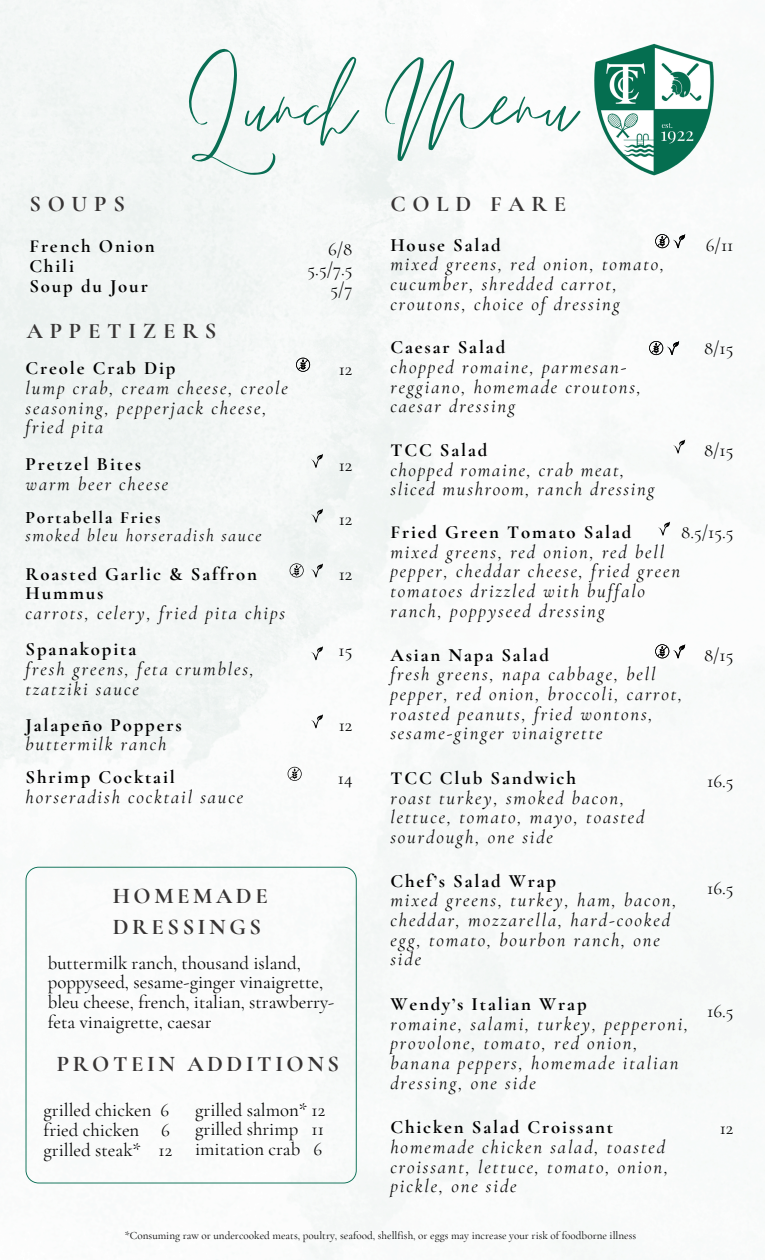
<style>
.page{position:relative;width:765px;height:1260px;background:#fff}
.page>*{position:absolute;margin:0;border:0;box-sizing:border-box;transform-origin:0 0}
.t1{font:151.5px "Emitha Script";color:#096e54}
.t2{font:700 22.5px/31px "Cormorant Garamond";letter-spacing:.16em;color:#373434}
.t3{font:700 22.5px "Cormorant Garamond";letter-spacing:.3em;color:#373434}
.t4{font:italic 18.75px/19.8px "Cormorant Garamond";letter-spacing:.1em;color:#000}
.t5{font:18.75px/19.8px "Cormorant Garamond";color:#000}
.t6{font:700 18.75px/19.8px "Cormorant Garamond";letter-spacing:.1em;color:#000}
.t7{font:italic 17.5px/17.8px "Cormorant Garamond";letter-spacing:.1em;color:#000}
.t8{font:11.12px "Cormorant Garamond";color:#000}
.s1{font-weight:700;font-style:normal}
.s2{font-weight:400;font-style:italic}
</style>
<div class="page">
<img style="left:0;top:0;width:764px;height:1260px">
<svg style="left:296px;top:358px;width:14px;height:14px"></svg>
<svg style="left:311px;top:454px;width:12px;height:14px"></svg>
<svg style="left:311px;top:509px;width:12px;height:14px"></svg>
<svg style="left:290px;top:563px;width:14px;height:14px"></svg>
<svg style="left:288px;top:767px;width:14px;height:14px"></svg>
<svg style="left:655px;top:234px;width:30px;height:14px"></svg>
<svg style="left:649px;top:341px;width:30px;height:14px"></svg>
<svg style="left:673px;top:439px;width:12px;height:15px"></svg>
<svg style="left:655px;top:644px;width:30px;height:14px"></svg>
<svg style="left:26px;top:867px;width:330px;height:316px"></svg>
<img style="left:583px;top:39px;width:141px;height:142px">
<svg style="left:311px;top:714px;width:12px;height:14px"></svg>
<svg style="left:658px;top:522px;width:12px;height:14px"></svg>
<svg style="left:311px;top:563px;width:12px;height:14px"></svg>
<svg style="left:311px;top:646px;width:12px;height:14px"></svg>
<p class="t2" style="left:29px;top:188px;width:97px">SOUPS</p>
<p class="t1" style="left:189px;top:24px;width:388px">Lunch Menu</p>
<p class="t3" style="left:390px;top:190px;width:177px">COLD FARE</p>
<h4 class="t6" style="left:29px;top:237px;width:127px">French Onion<br>Chili<br>Soup du Jour</h4>
<p class="t3" style="left:27px;top:317px;width:191px">APPETIZERS</p>
<p class="t4" style="left:26px;top:358px;width:264px"><span class="s1">Creole Crab Dip<br></span>lump crab, cream cheese, creole seasoning, pepperjack cheese, fried pita</p>
<h4 class="t4" style="left:26px;top:454px;width:144px"><span class="s1">Pretzel Bites </span>warm beer cheese</h4>
<h2 class="t7" style="left:26px;top:509px;width:237px"><span class="s1">Portabella Fries<br></span>smoked bleu horseradish sauce</h2>
<h2 class="t4" style="left:26px;top:564px;width:261px"><span class="s1">Roasted Garlic &amp; Saffron<br>Hummus<br></span>carrots, celery, fried pita chips</h2>
<p class="t4" style="left:26px;top:639px;width:230px"><span class="s1">Spanakopita<br></span>fresh greens, feta crumbles, tzatziki sauce</p>
<p class="t5" style="left:328px;top:240px;width:26px">6/8</p>
<p class="t5" style="left:308px;top:260px;width:46px">5.5/7.5</p>
<h4 class="t5" style="left:330px;top:280px;width:24px">5/7</h4>
<p class="t5" style="left:339px;top:359px;width:15px">12</p>
<h4 class="t5" style="left:339px;top:455px;width:15px">12</h4>
<p class="t5" style="left:339px;top:510px;width:15px">12</p>
<p class="t5" style="left:339px;top:564px;width:15px">12</p>
<h4 class="t5" style="left:339px;top:640px;width:15px">15</h4>
<h4 class="t6" style="left:26px;top:715px;width:158px">Jalapeño Poppers <span class="s2">buttermilk ranch</span></h4>
<p class="t5" style="left:339px;top:715px;width:15px">12</p>
<h4 class="t4" style="left:26px;top:767px;width:219px"><span class="s1">Shrimp Cocktail </span>horseradish cocktail sauce</h4>
<p class="t2" style="left:113px;top:880px;width:156px">HOMEMADE<br>DRESSINGS</p>
<p class="t5" style="left:338px;top:768px;width:16px">14</p>
<h4 class="t5" style="left:48px;top:953px;width:288px">buttermilk ranch, thousand island, poppyseed, sesame-ginger vinaigrette, bleu cheese, french, italian, strawberry&shy;feta vinaigrette, caesar</h4>
<h4 class="t2" style="left:57px;top:1048px;width:284px">PROTEIN ADDITIONS</h4>
<p class="t5" style="left:44px;top:1100px;width:130px">grilled chicken 6 fried chicken 6 grilled steak* 12</p>
<p class="t5" style="left:195px;top:1100px;width:132px;text-align:justify">grilled salmon* 12 grilled shrimp 11 imitation crab 6</p>
<h1 class="t4" style="left:390px;top:235px;width:275px"><span class="s1">House Salad<br></span>mixed greens, red onion, tomato, cucumber, shredded carrot, croutons, choice of dressing</h1>
<p class="t4" style="left:390px;top:337px;width:252px"><span class="s1">Caesar Salad<br></span>chopped romaine, parmesan&shy;reggiano, homemade croutons, caesar dressing</p>
<h2 class="t4" style="left:390px;top:440px;width:266px"><span class="s1">TCC Salad<br></span>chopped romaine, crab meat, sliced mushroom, ranch dressing</h2>
<p class="t5" style="left:706px;top:235px;width:29px">6/11</p>
<h4 class="t5" style="left:704px;top:338px;width:31px">8/15</h4>
<h4 class="t5" style="left:704px;top:440px;width:31px">8/15</h4>
<p class="t4" style="left:390px;top:522px;width:291px"><span class="s1">Fried Green Tomato Salad </span>mixed greens, red onion, red bell pepper, cheddar cheese, fried green tomatoes drizzled with buffalo ranch, poppyseed dressing</p>
<p class="t5" style="left:681px;top:523px;width:54px">8.5/15.5</p>
<h4 class="t4" style="left:390px;top:645px;width:294px"><span class="s1">Asian Napa Salad<br></span>fresh greens, napa cabbage, bell pepper, red onion, broccoli, carrot, roasted peanuts, fried wontons, sesame-ginger vinaigrette</h4>
<p class="t4" style="left:390px;top:768px;width:256px"><span class="s1">TCC Club Sandwich<br></span>roast turkey, smoked bacon, lettuce, tomato, mayo, toasted sourdough, one side</p>
<p class="t4" style="left:390px;top:871px;width:288px"><span class="s1">Chef’s Salad Wrap<br></span>mixed greens, turkey, ham, bacon, cheddar, mozzarella, hard-cooked egg, tomato, bourbon ranch, one side</p>
<p class="t4" style="left:390px;top:994px;width:299px"><span class="s1">Wendy’s Italian Wrap<br></span>romaine, salami, turkey, pepperoni, provolone, tomato, red onion, banana peppers, homemade italian dressing, one side</p>
<h4 class="t5" style="left:704px;top:645px;width:31px">8/15</h4>
<h4 class="t5" style="left:707px;top:771px;width:28px">16.5</h4>
<p class="t5" style="left:707px;top:878px;width:28px">16.5</p>
<h4 class="t5" style="left:707px;top:1001px;width:28px">16.5</h4>
<p class="t4" style="left:390px;top:1117px;width:279px"><span class="s1">Chicken Salad Croissant </span>homemade chicken salad, toasted croissant, lettuce, tomato, onion, pickle, one side</p>
<h4 class="t5" style="left:720px;top:1118px;width:15px">12</h4>
<h4 class="t8" style="left:125px;top:1229px;width:513px">*Consuming raw or undercooked meats, poultry, seafood, shellfish, or eggs may increase your risk of foodborne illness</h4>
</div>
